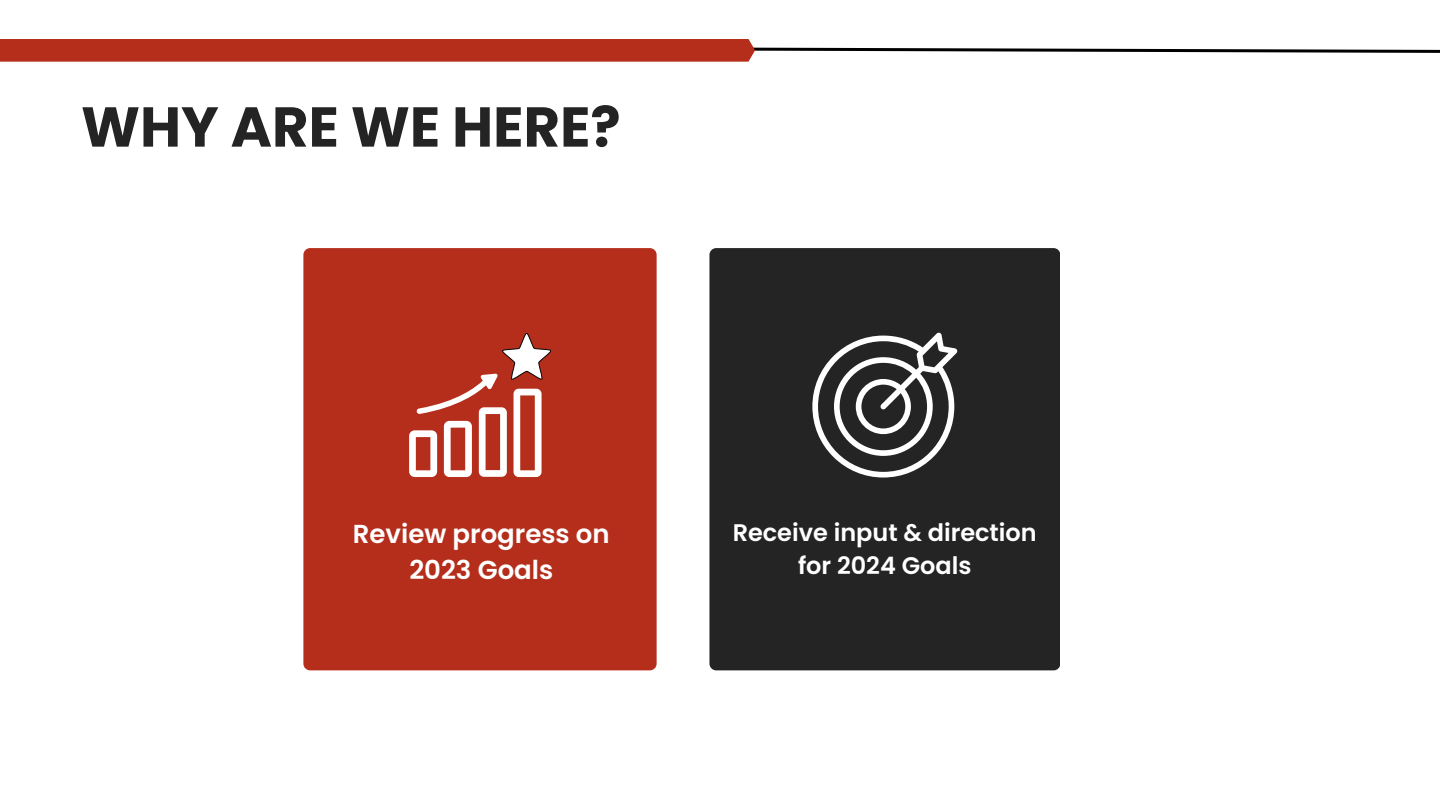
<style>
.page{position:relative;width:1440px;height:810px;background:#fff}
.page>*{position:absolute;margin:0;border:0;box-sizing:border-box;transform-origin:0 0}
.t1{font:700 56.1px "Poppins";color:#242424}
.t2{font:600 26px/36px "Poppins";color:#fff;text-align:center}
.t3{font:600 24px/33px "Poppins";color:#fff;text-align:center}
</style>
<div class="page">
<svg style="left:0;top:39px;width:1440px;height:23px"></svg>
<div style="left:303px;top:248px;width:354px;height:422px;background:#b52e1c;border-radius:7px"></div>
<div style="left:709px;top:248px;width:351px;height:422px;background:#242424;border-radius:7px"></div>
<svg style="left:409px;top:333px;width:142px;height:144px"></svg>
<svg style="left:812px;top:332px;width:145px;height:145px"></svg>
<h1 class="t1" style="left:81px;top:88px;width:541px">WHY ARE WE HERE?</h1>
<p class="t2" style="left:353px;top:516px;width:258px">Review progress on<br>2023 Goals</p>
<p class="t3" style="left:733px;top:516px;width:306px">Receive input &amp; direction for 2024 Goals</p>
</div>
